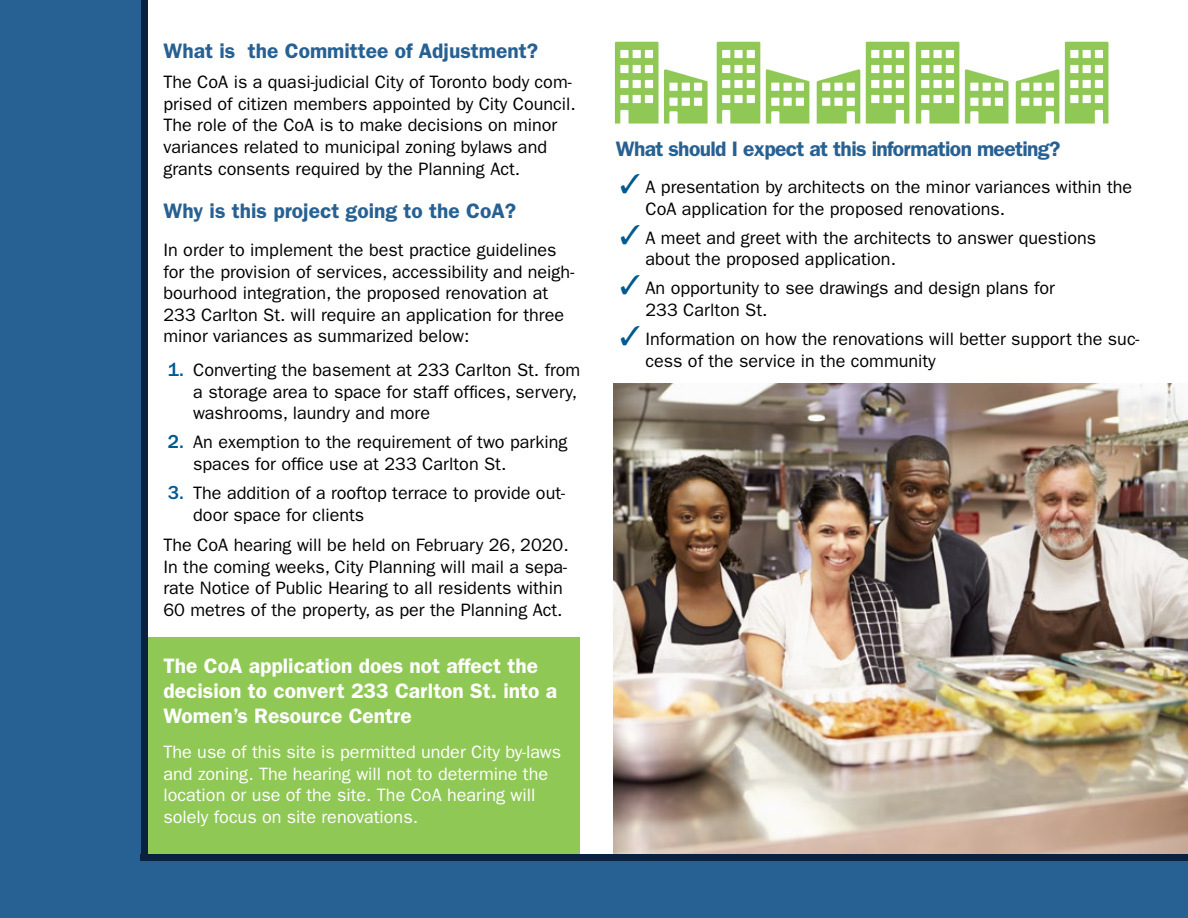
<style>
.page{position:relative;width:1188px;height:918px;background:#fff}
.page>*{position:absolute;margin:0;border:0;box-sizing:border-box;transform-origin:0 0}
.body{font:600 21px/25.2px "ITC Franklin Gothic Std";color:#fff}
.t1{font:600 21px "ITC Franklin Gothic Std";color:#276092}
.t2{font:600 21px "ITC Franklin Gothic Std";letter-spacing:-.03em;color:#276092}
.body-2{font:18px/21.6px "ITC Franklin Gothic Std";color:#000}
.body-3{font:18px/21.6px "ITC Franklin Gothic Std";color:#fff}
.s1{font-weight:500;font-size:19.5px;color:#00598f}
.s2{color:#00598f}
</style>
<div class="page">
<svg style="left:817px;top:69px;width:43px;height:55px"></svg>
<svg style="left:866px;top:42px;width:43px;height:82px"></svg>
<svg style="left:1016px;top:69px;width:43px;height:55px"></svg>
<svg style="left:1065px;top:42px;width:43px;height:82px"></svg>
<svg style="left:766px;top:69px;width:43px;height:55px"></svg>
<svg style="left:717px;top:42px;width:43px;height:82px"></svg>
<svg style="left:965px;top:69px;width:43px;height:55px"></svg>
<svg style="left:916px;top:42px;width:43px;height:82px"></svg>
<svg style="left:615px;top:42px;width:93px;height:82px"></svg>
<div style="left:148px;top:637px;width:432px;height:224px;background:#90c856"></div>
<div style="left:0;top:0;width:143px;height:874px;background:#276092"></div>
<div style="left:0;top:856px;width:1188px;height:62px;background:#276092"></div>
<div style="left:141px;top:0;width:7px;height:856px;background:#0a2140"></div>
<img style="left:614px;top:384px;width:574px;height:470px">
<div style="left:141px;top:854px;width:1047px;height:7px;background:#0a2140"></div>
<h1 class="t1" style="left:163px;top:38px;width:376px">What is the Committee of Adjustment?</h1>
<p class="body-2" style="left:163px;top:71px;width:414px">The CoA is a quasi-judicial City of Toronto body com&shy;prised of citizen members appointed by City Council.<br>The role of the CoA is to make decisions on minor variances related to municipal zoning bylaws and grants consents required by the Planning Act.</p>
<h1 class="t1" style="left:163px;top:198px;width:354px">Why is this project going to the CoA?</h1>
<p class="body-2" style="left:163px;top:239px;width:412px">In order to implement the best practice guidelines for the provision of services, accessibility and neigh&shy;bourhood integration, the proposed renovation at 233 Carlton St. will require an application for three minor variances as summarized below:</p>
<p class="body-2" style="left:193px;top:359px;width:389px;text-indent:-26px"><span class="s1">1.</span> Converting the basement at 233 Carlton St. from a storage area to space for staff offices, servery, washrooms, laundry and more</p>
<p class="body-2" style="left:193px;top:431px;width:376px;text-indent:-26px"><span class="s1">2.</span> An exemption to the requirement of two parking spaces for office use at 233 Carlton St.</p>
<p class="body-2" style="left:193px;top:482px;width:373px;text-indent:-26px"><span class="s1">3.</span> The addition of a rooftop terrace to provide out&shy;door space for clients</p>
<p class="body-2" style="left:163px;top:534px;width:407px">The CoA hearing will be held on February 26, 2020.<br>In the coming weeks, City Planning will mail a sepa&shy;rate Notice of Public Hearing to all residents within 60 metres of the property, as per the Planning Act.</p>
<p class="body" style="left:163px;top:653px;width:395px">The CoA application does not affect the decision to convert 233 Carlton St. into a<br>Women’s Resource Centre</p>
<p class="body-3" style="left:163px;top:741px;width:399px">The use of this site is permitted under City by-laws and zoning. The hearing will not to determine the location or use of the site. The CoA hearing will solely focus on site renovations.</p>
<h1 class="t2" style="left:616px;top:137px;width:446px">What should I expect at this information meeting?</h1>
<p class="body-2" style="left:646px;top:176px;width:488px;text-indent:-26px"><span class="s2">✓</span> A presentation by architects on the minor variances within the<br>CoA application for the proposed renovations.</p>
<p class="body-2" style="left:646px;top:227px;width:452px;text-indent:-26px"><span class="s2">✓</span> A meet and greet with the architects to answer questions about the proposed application.</p>
<p class="body-2" style="left:646px;top:278px;width:411px;text-indent:-26px"><span class="s2">✓</span> An opportunity to see drawings and design plans for<br>233 Carlton St.</p>
<p class="body-2" style="left:646px;top:328px;width:496px;text-indent:-26px"><span class="s2">✓</span> Information on how the renovations will better support the suc&shy;cess of the service in the community</p>
</div>
